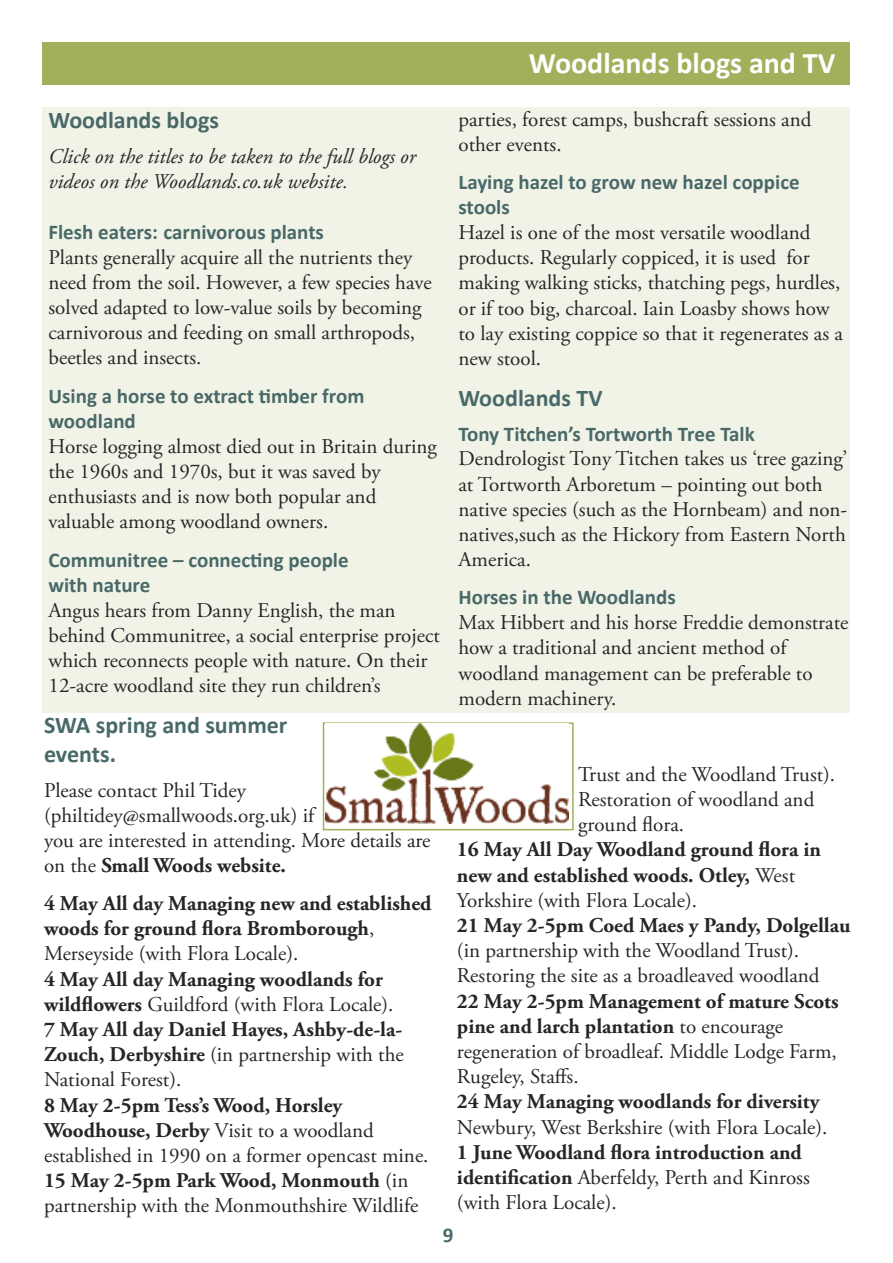
<style>
.page{position:relative;width:893px;height:1263px;background:#fff}
.page>*{position:absolute;margin:0;border:0;box-sizing:border-box;transform-origin:0 0}
.t1{font:700 30px "Calibri";color:#fff}
.t2{font:700 24px/28.8px "Calibri";color:#496969}
.t3{font:21px/25.2px "Adobe Garamond Pro";color:#272627}
.t4{font:700 21px/25.2px "Adobe Garamond Pro";color:#272627}
.t5{font:700 21px/25.2px "Calibri";color:#496969}
.t6{font:italic 21px/25.2px "Adobe Garamond Pro";color:#272627}
.s1{font-weight:700}
.s2{font-weight:400}
</style>
<div class="page">
<div style="left:43px;top:43px;width:807px;height:42px;background:#a2af5b"></div>
<div style="left:43px;top:107px;width:807px;height:606px;background:#f1f3e7"></div>
<div style="left:323px;top:722px;width:251px;height:108px;border:2px solid #a2af5b"></div>
<img style="left:326px;top:724px;width:242px;height:100px">
<p class="t2" style="left:49px;top:106px;width:172px">Woodlands blogs</p>
<p class="t6" style="left:49px;top:146px;width:369px">Click on the titles to be taken to the full blogs or videos on the Woodlands.co.uk website.</p>
<p class="t5" style="left:49px;top:219px;width:277px">Flesh eaters: carnivorous plants</p>
<p class="t3" style="left:49px;top:246px;width:385px">Plants generally acquire all the nutrients they need from the soil. However, a few species have solved adapted to low-value soils by becoming carnivorous and feeding on small arthropods, beetles and insects.</p>
<p class="t5" style="left:49px;top:383px;width:317px">Using a horse to extract timber from woodland</p>
<p class="t3" style="left:49px;top:435px;width:390px">Horse logging almost died out in Britain during the 1960s and 1970s, but it was saved by enthusiasts and is now both popular and valuable among woodland owners.</p>
<p class="t5" style="left:49px;top:547px;width:302px">Communitree – connecting people with nature</p>
<p class="t3" style="left:49px;top:599px;width:393px">Angus hears from Danny English, the man behind Communitree, a social enterprise project which reconnects people with nature. On their 12-acre woodland site they run children’s</p>
<p class="t2" style="left:44px;top:711px;width:245px">SWA spring and summer events.</p>
<p class="t3" style="left:44px;top:779px;width:388px">Please contact Phil Tidey (philtidey@smallwoods.org.uk) if<br>you are interested in attending. More details are on the <span class="s1">Small Woods website.</span></p>
<p class="t4" style="left:44px;top:892px;width:389px">4 May All day Managing new and established woods for ground flora Bromborough<span class="s2">,<br>Merseyside (with Flora Locale).</span></p>
<p class="t4" style="left:44px;top:968px;width:361px">4 May All day Managing woodlands for wildflowers <span class="s2">Guildford (with Flora Locale).<br></span>7 May All day Daniel Hayes, Ashby-de-la-Zouch, Derbyshire <span class="s2">(in partnership with the National Forest).</span></p>
<p class="t3" style="left:44px;top:1094px;width:386px"><span class="s1">8 May 2-5pm Tess’s Wood, Horsley Woodhouse, Derby</span> Visit to a woodland established in 1990 on a former opencast mine.<br><span class="s1">15 May 2-5pm Park Wood, Monmouth</span> (in partnership with the Monmouthshire Wildlife</p>
<h1 class="t1" style="left:529px;top:44px;width:308px">Woodlands blogsSuabndtitTlVe</h1>
<p class="t3" style="left:458px;top:108px;width:354px">parties, forest camps, bushcraft sessions and other events.</p>
<p class="t5" style="left:458px;top:169px;width:343px">Laying hazel to grow new hazel coppice stools</p>
<p class="t3" style="left:458px;top:222px;width:386px">Hazel is one of the most versatile woodland products. Regularly coppiced, it is used for making walking sticks, thatching pegs, hurdles, or if too big, charcoal. Iain Loasby shows how to lay existing coppice so that it regenerates as a new stool.</p>
<p class="t2" style="left:458px;top:383px;width:146px">Woodlands TV</p>
<p class="t5" style="left:458px;top:421px;width:298px">Tony Titchen’s Tortworth Tree Talk</p>
<p class="t3" style="left:458px;top:448px;width:390px">Dendrologist Tony Titchen takes us ‘tree gazing’ at Tortworth Arboretum – pointing out both native species (such as the Hornbeam) and non&shy;natives,such as the Hickory from Eastern North America.</p>
<p class="t5" style="left:458px;top:585px;width:219px">Horses in the Woodlands</p>
<p class="t3" style="left:458px;top:612px;width:392px">Max Hibbert and his horse Freddie demonstrate how a traditional and ancient method of woodland management can be preferable to modern machinery.</p>
<p class="t3" style="left:578px;top:763px;width:258px">Trust and the Woodland Trust).<br>Restoration of woodland and ground flora.</p>
<p class="t4" style="left:457px;top:839px;width:365px">16 May All Day Woodland ground flora in new and established woods. Otley, <span class="s2">West<br>Yorkshire (with Flora Locale).</span></p>
<p class="t4" style="left:457px;top:915px;width:395px">21 May 2-5pm Coed Maes y Pandy, Dolgellau</p>
<p class="t3" style="left:457px;top:940px;width:364px">(in partnership with the Woodland Trust).<br>Restoring the site as a broadleaved woodland</p>
<p class="t3" style="left:457px;top:990px;width:383px"><span class="s1">22 May 2-5pm Management of mature Scots pine and larch plantation</span> to encourage regeneration of broadleaf. Middle Lodge Farm, Rugeley, Staffs.</p>
<p class="t4" style="left:457px;top:1091px;width:364px">24 May Managing woodlands for diversity</p>
<p class="t3" style="left:457px;top:1116px;width:372px">Newbury, West Berkshire (with Flora Locale).</p>
<p class="t4" style="left:457px;top:1141px;width:354px">1 June Woodland flora introduction and identification <span class="s2">Aberfeldy, Perth and Kinross (with Flora Locale).</span></p>
<p class="t5" style="left:443px;top:1223px;width:12px">9</p>
</div>
